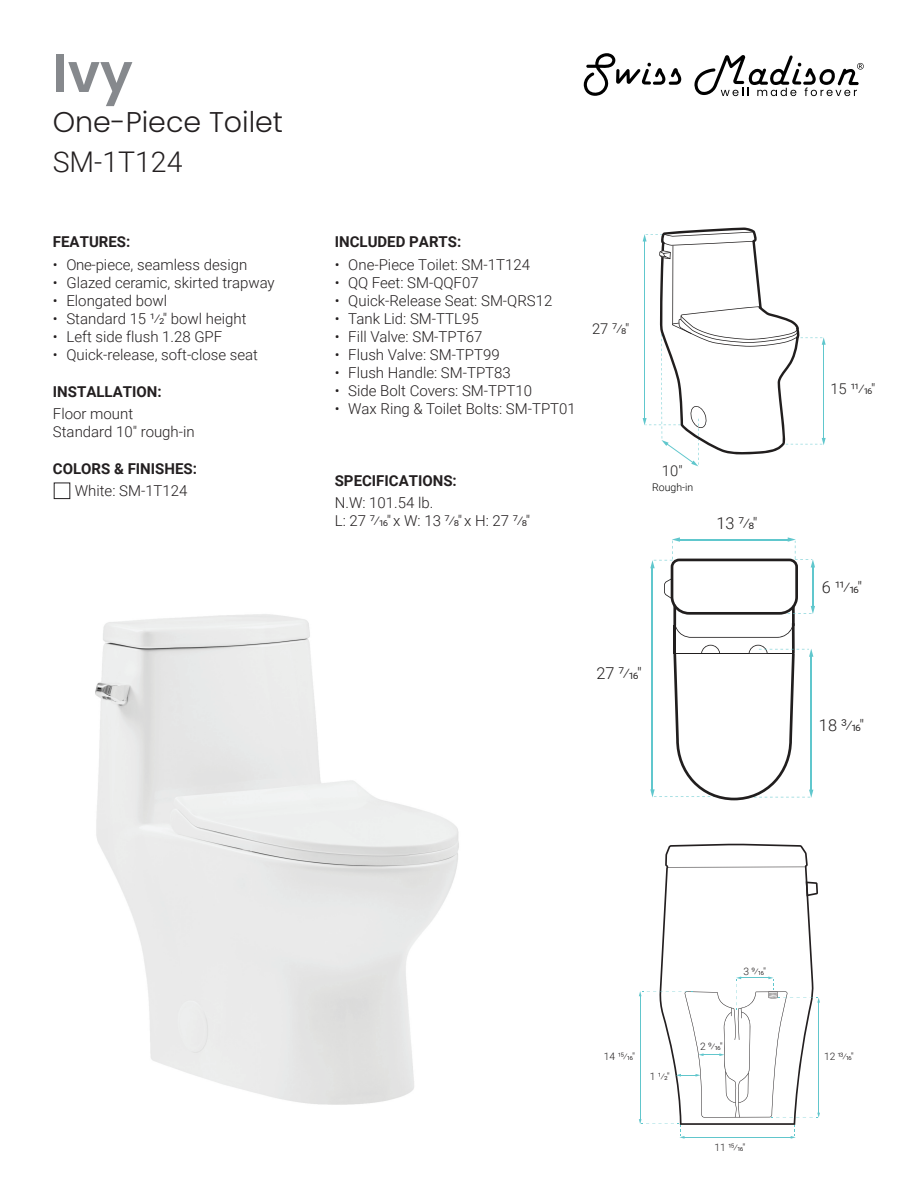
<style>
.page{position:relative;width:918px;height:1188px;background:#fff}
.page>*{position:absolute;margin:0;border:0;box-sizing:border-box;transform-origin:0 0}
.t1{font:600 54px "Poppins";color:#86898d}
.t2{font:300 28.5px "Poppins";color:#231f20}
.t3{font:300 28.5px "Roboto";color:#231f20}
.t4{font:300 16.35px "Roboto";letter-spacing:-.1em;color:#211e1e}
.t5{font:300 15px/18px "Roboto";color:#231f20}
.t6{font:700 15px "Roboto";color:#231f20}
.t7{font:300 14.85px "Roboto";color:#211e1e}
.t8{font:300 10.5px "Roboto";color:#050504}
.t9{font:300 10.2px "Roboto";letter-spacing:-.1em;color:#231f20}
.s1{font-size:14.55px}
.s2{font-size:16.05px}
</style>
<div class="page">
<img style="left:95px;top:614px;width:364px;height:491px">
<div style="left:54px;top:483px;width:16px;height:16px;border:1px solid #231f20"></div>
<svg style="left:584px;top:53px;width:97px;height:43px"></svg>
<svg style="left:694px;top:55px;width:170px;height:41px"></svg>
<svg style="left:643px;top:227px;width:183px;height:239px"></svg>
<hr style="left:652px;top:567px;width:1px;height:224px;background:#60c7cd">
<hr style="left:673px;top:604px;width:3px;height:23px;background:#211e1e">
<svg style="left:676px;top:621px;width:116px;height:17px"></svg>
<hr style="left:792px;top:605px;width:3px;height:22px;background:#211e1e">
<hr style="left:792px;top:623px;width:3px;height:31px;background:#211e1e">
<hr style="left:673px;top:625px;width:3px;height:29px;background:#211e1e">
<svg style="left:650px;top:645px;width:163px;height:155px"></svg>
<svg style="left:650px;top:537px;width:165px;height:78px"></svg>
<svg style="left:639px;top:844px;width:181px;height:295px"></svg>
<h1 class="t1" style="left:53px;top:42px;width:82px">Ivy</h1>
<h2 class="t2" style="left:53px;top:106px;width:232px">One-Piece Toilet</h2>
<h2 class="t3" style="left:53px;top:142px;width:131px">SM-1T124</h2>
<p class="t6" style="left:53px;top:231px;width:79px">FEATURES:</p>
<p class="t5" style="left:53px;top:255px;width:196px">• One-piece, seamless design</p>
<p class="t5" style="left:53px;top:273px;width:223px">• Glazed ceramic, skirted trapway</p>
<p class="t5" style="left:53px;top:291px;width:116px">• Elongated bowl</p>
<p class="t5" style="left:53px;top:309px;width:195px">• Standard 15 ¹⁄2" bowl height</p>
<p class="t5" style="left:53px;top:327px;width:171px">• Left side flush 1.28 GPF</p>
<p class="t5" style="left:53px;top:345px;width:207px">• Quick-release, soft-close seat</p>
<p class="t6" style="left:53px;top:381px;width:110px">INSTALLATION:</p>
<p class="t5" style="left:53px;top:404px;width:143px">Floor mount<br>Standard 10" rough-in</p>
<p class="t6" style="left:53px;top:458px;width:146px">COLORS &amp; FINISHES:</p>
<p class="t5" style="left:75px;top:482px;width:114px">White: SM-1T124</p>
<p class="t6" style="left:335px;top:231px;width:128px">INCLUDED PARTS:</p>
<p class="t5" style="left:335px;top:255px;width:197px">• One-Piece Toilet: SM-1T124</p>
<p class="t5" style="left:335px;top:273px;width:145px">• QQ Feet: SM-QQF07</p>
<p class="t5" style="left:335px;top:291px;width:219px">• Quick-Release Seat: SM-QRS12</p>
<p class="t5" style="left:335px;top:309px;width:146px">• Tank Lid: SM-TTL95</p>
<p class="t5" style="left:335px;top:327px;width:149px">• Fill Valve: SM-TPT67</p>
<p class="t5" style="left:335px;top:345px;width:166px">• Flush Valve: SM-TPT99</p>
<p class="t5" style="left:335px;top:363px;width:178px">• Flush Handle: SM-TPT83</p>
<p class="t5" style="left:335px;top:381px;width:199px">• Side Bolt Covers: SM-TPT10</p>
<p class="t5" style="left:335px;top:399px;width:243px">• Wax Ring &amp; Toilet Bolts: SM-TPT01</p>
<p class="t7" style="left:592px;top:319px;width:39px">27 7⁄8<span class="s1">"</span></p>
<p class="t6" style="left:335px;top:470px;width:124px">SPECIFICATIONS:</p>
<p class="t5" style="left:335px;top:494px;width:197px">N.W: 101.54 lb.<br>L: 27 7⁄16" x W: 13 7⁄8" x H: 27 7⁄8"</p>
<p class="t7" style="left:662px;top:461px;width:22px">10<span class="s1">"</span></p>
<p class="t8" style="left:652px;top:480px;width:43px">Rough-in</p>
<p class="t4" style="left:716px;top:511px;width:42px">13 7⁄8<span class="s2">"</span></p>
<p class="t4" style="left:596px;top:662px;width:47px">27 7⁄16<span class="s2">"</span></p>
<p class="t7" style="left:830px;top:378px;width:46px">15 ¹¹⁄16<span class="s1">"</span></p>
<p class="t4" style="left:822px;top:575px;width:42px">6 ¹¹⁄16<span class="s2">"</span></p>
<p class="t4" style="left:819px;top:714px;width:47px">18 ³⁄16<span class="s2">"</span></p>
<p class="t9" style="left:604px;top:1050px;width:33px">14 ¹5⁄16"</p>
<p class="t9" style="left:650px;top:1069px;width:21px">1 ¹⁄2"</p>
<p class="t9" style="left:743px;top:964px;width:24px">3 9⁄16"</p>
<p class="t9" style="left:700px;top:1039px;width:24px">2 9⁄16"</p>
<p class="t9" style="left:714px;top:1140px;width:33px">11 ¹5⁄16"</p>
<p class="t9" style="left:824px;top:1050px;width:31px">12 ¹³⁄16"</p>
</div>
